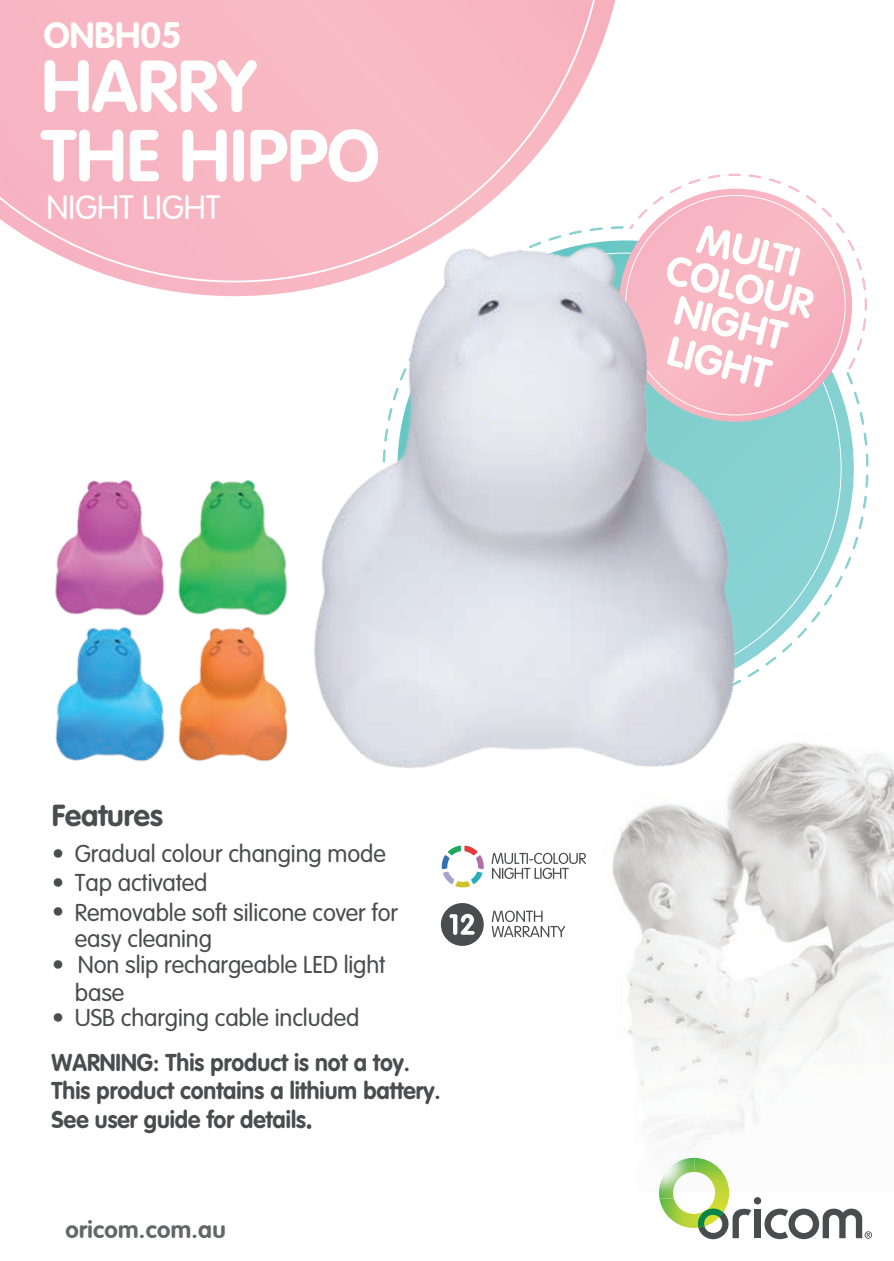
<style>
.page{position:relative;width:894px;height:1261px;background:#fff}
.page>*{position:absolute;margin:0;border:0;box-sizing:border-box;transform-origin:0 0}
.t1{font:700 72px/69.4px "VAG Rounded";color:#fff}
.t2{font:700 36px "VAG Rounded";color:#fff}
.t3{font:300 33px "VAG Rounded";color:#fff}
.t4{font:700 30px "VAG Rounded";color:#4b4c4d}
.t5{font:300 24px/26.7px "VAG Rounded";letter-spacing:-.005em;color:#4b4c4d}
.t6{font:700 24px/28.8px "VAG Rounded";color:#4b4c4d;scale:.96 1}
.t7{font:700 24px "VAG Rounded";letter-spacing:.01em;color:#646668}
</style>
<div class="page">
<img style="left:546px;top:742px;width:347px;height:450px">
<div style="left:397px;top:240px;width:456px;height:457px;background:#87d2d3;border-radius:228px"></div>
<svg style="left:0;top:0;width:616px;height:297px;background:#f8c0c9"></svg>
<div style="left:754px;top:1209px;width:6px;height:29px;background:#4b4c4d"></div>
<div style="left:753px;top:1197px;width:8px;height:7px;background:#4b4c4d;border-radius:50%"></div>
<svg style="left:694px;top:1172px;width:20px;height:16px"></svg>
<svg style="left:696px;top:1207px;width:55px;height:33px"></svg>
<img style="left:659px;top:1158px;width:35px;height:31px">
<svg style="left:764px;top:1208px;width:108px;height:31px"></svg>
<svg style="left:602px;top:173px;width:265px;height:265px"></svg>
<svg style="left:491px;top:910px;width:74px;height:27px"></svg>
<svg style="left:441px;top:903px;width:42px;height:43px"></svg>
<svg style="left:441px;top:845px;width:42px;height:42px"></svg>
<svg style="left:491px;top:853px;width:95px;height:26px"></svg>
<img style="left:305px;top:233px;width:447px;height:547px">
<img style="left:55px;top:480px;width:109px;height:136px">
<img style="left:55px;top:627px;width:109px;height:135px">
<img style="left:164px;top:480px;width:124px;height:136px">
<img style="left:164px;top:627px;width:124px;height:135px">
<h2 class="t2" style="left:44px;top:15px;width:139px">ONBH05</h2>
<h1 class="t1" style="left:41px;top:51px;width:339px">HARRY<br>THE HIPPO</h1>
<h3 class="t3" style="left:46px;top:188px;width:175px">NIGHT LIGHT</h3>
<p class="t4" style="left:52px;top:798px;width:113px">Features</p>
<p class="t5" style="left:52px;top:840px;width:335px">• Gradual colour changing mode</p>
<p class="t5" style="left:52px;top:869px;width:157px">• Tap activated</p>
<p class="t5" style="left:75px;top:899px;width:324px;text-indent:-23px">• Removable soft silicone cover for easy cleaning</p>
<p class="t5" style="left:75px;top:949px;width:312px;line-height:28.8px;text-indent:-23px">• Non slip rechargeable LED light base</p>
<p class="t5" style="left:52px;top:1004px;width:308px">• USB charging cable included</p>
<p class="t6" style="left:52px;top:1047px;width:407px">WARNING: This product is not a toy.<br>This product contains a lithium battery.<br>See user guide for details.</p>
<p class="t7" style="left:66px;top:1215px;width:162px">oricom.com.au</p>
</div>
